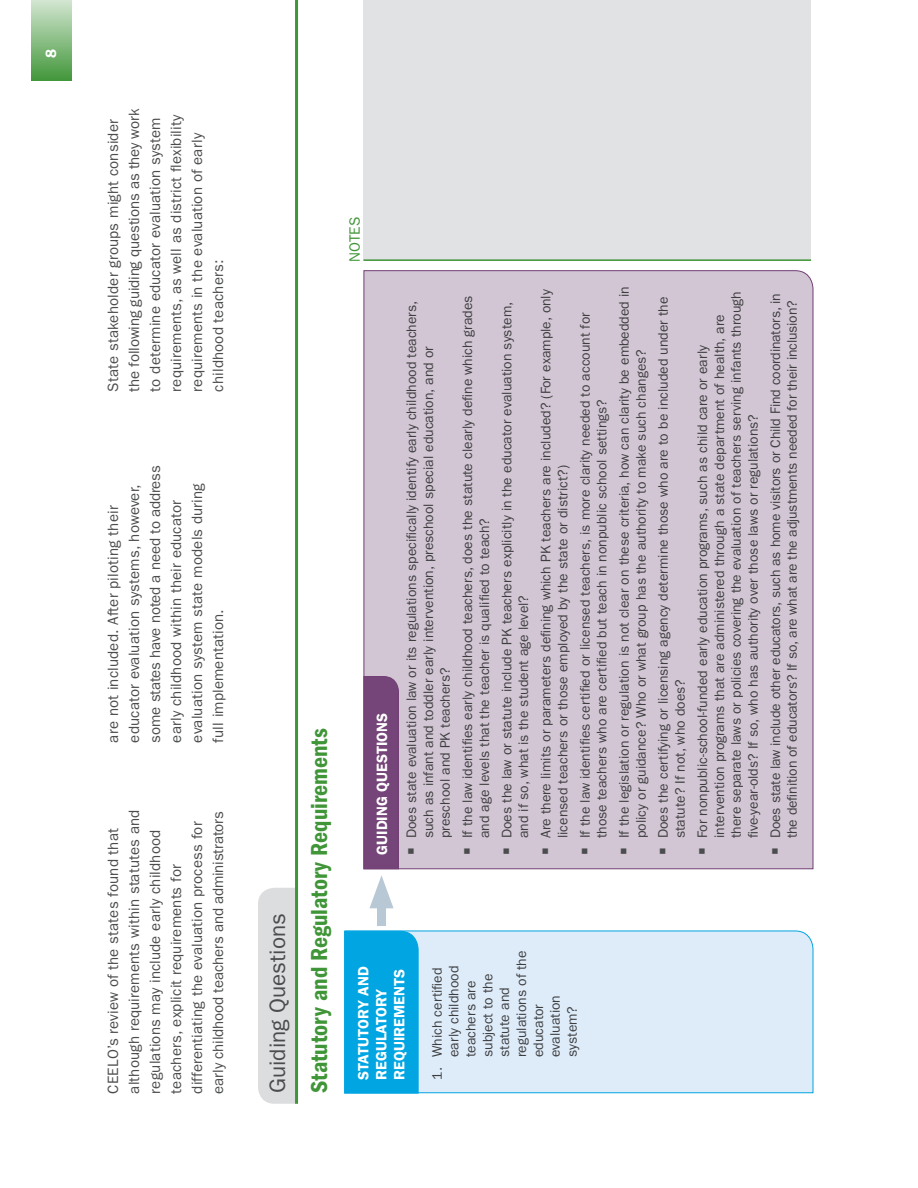
<style>
.page{position:relative;width:918px;height:1188px;background:#fff}
.page>*{position:absolute;margin:0;border:0;box-sizing:border-box;transform-origin:0 0}
.Subhead_under_GUIDIN{font:24px "ITC Franklin Gothic Std Dm Cd";color:#3f9537}
.GUIDING_QUESTIONS{font:22.5px "ITC Franklin Gothic Std";color:#4b4c4d}
.Paragraph{font:15px/21px "ITC Franklin Gothic Std";letter-spacing:.01em;color:#4b4c4d}
.Box_Titles{font:600 15px/18px "ITC Franklin Gothic Std";color:#fff}
.Box_Titles-2{font:15px "ITC Franklin Gothic Std";color:#3f9537}
.Blue_Box_Text{font:13.8px/16.8px "ITC Franklin Gothic Std";color:#3e3e3f}
.s1{color:#4b4c4d}
</style>
<div class="page">
<div style="left:31px;top:0;width:40px;height:81px;background:linear-gradient(to bottom,#d2e6d1,#42973a)"></div>
<div style="left:363px;top:270px;width:451px;height:600px;background:#d2c6d5"></div>
<div style="left:377px;top:894px;width:9px;height:32px;background:#b9c8d5"></div>
<svg style="left:363px;top:676px;width:36px;height:232px;background:#89628d"></svg>
<div style="left:364px;top:0;width:447px;height:261px;background:#e1e2e4"></div>
<hr style="left:364px;top:259px;width:447px;height:2px;background:#3f9537">
<div style="left:258px;top:888px;width:37px;height:216px;background:#dcdddf"></div>
<hr style="left:295px;top:0;width:3px;height:1104px;background:#3f9537">
<div style="left:344px;top:930px;width:470px;height:164px;background:#deecfa"></div>
<div style="left:344px;top:931px;width:75px;height:163px;background:#00a5e2"></div>
<p class="Box_Titles" style="left:42px;top:58px;width:10px;rotate:-90deg">8</p>
<p class="Paragraph" style="left:103px;top:392px;width:285px;rotate:-90deg">State stakeholder groups might consider the following guiding questions as they work to determine educator evaluation system requirements, as well as district flexibility requirements in the evaluation of early childhood teachers:</p>
<p class="Paragraph" style="left:103px;top:742px;width:279px;rotate:-90deg">are not included. After piloting their educator evaluation systems, however, some states have noted a need to address early childhood within their educator evaluation system state models during full implementation.</p>
<p class="Paragraph" style="left:103px;top:1094px;width:285px;rotate:-90deg">CEELO’s review of the states found that although requirements within statutes and regulations may include early childhood teachers, explicit requirements for differentiating the evaluation process for early childhood teachers and administrators</p>
<p class="GUIDING_QUESTIONS" style="left:265px;top:1093px;width:181px;rotate:-90deg">Guiding Questions</p>
<p class="Subhead_under_GUIDIN" style="left:306px;top:1093px;width:366px;rotate:-90deg">Statutory and Regulatory Requirements</p>
<p class="Box_Titles-2" style="left:346px;top:262px;width:46px;rotate:-90deg">NOTES</p>
<p class="Box_Titles" style="left:373px;top:855px;width:143px;rotate:-90deg">GUIDING QUESTIONS</p>
<p class="Blue_Box_Text" style="left:403px;top:838px;width:539px;text-indent:-16px;rotate:-90deg"><span class="s1">○</span> Does state evaluation law or its regulations specifically identify early childhood teachers, such as infant and toddler early intervention, preschool special education, and or preschool and PK teachers?</p>
<p class="Blue_Box_Text" style="left:459px;top:838px;width:544px;text-indent:-16px;rotate:-90deg"><span class="s1">○</span> If the law identifies early childhood teachers, does the statute clearly define which grades and age levels that the teacher is qualified to teach?</p>
<p class="Blue_Box_Text" style="left:498px;top:838px;width:538px;text-indent:-16px;rotate:-90deg"><span class="s1">○</span> Does the law or statute include PK teachers explicitly in the educator evaluation system, and if so, what is the student age level?</p>
<p class="Blue_Box_Text" style="left:538px;top:838px;width:550px;text-indent:-16px;rotate:-90deg"><span class="s1">○</span> Are there limits or parameters defining which PK teachers are included? (For example, only licensed teachers or those employed by the state or district?)</p>
<p class="Blue_Box_Text" style="left:577px;top:838px;width:527px;text-indent:-16px;rotate:-90deg"><span class="s1">○</span> If the law identifies certified or licensed teachers, is more clarity needed to account for those teachers who are certified but teach in nonpublic school settings?</p>
<p class="Blue_Box_Text" style="left:616px;top:838px;width:554px;text-indent:-16px;rotate:-90deg"><span class="s1">○</span> If the legislation or regulation is not clear on these criteria, how can clarity be embedded in policy or guidance? Who or what group has the authority to make such changes?</p>
<p class="Blue_Box_Text" style="left:655px;top:838px;width:543px;text-indent:-16px;rotate:-90deg"><span class="s1">○</span> Does the certifying or licensing agency determine those who are to be included under the statute? If not, who does?</p>
<p class="Blue_Box_Text" style="left:694px;top:838px;width:548px;text-indent:-16px;rotate:-90deg"><span class="s1">○</span> For nonpublic-school-funded early education programs, such as child care or early intervention programs that are administered through a state department of health, are there separate laws or policies covering the evaluation of teachers serving infants through five-year-olds? If so, who has authority over those laws or regulations?</p>
<p class="Blue_Box_Text" style="left:767px;top:838px;width:546px;text-indent:-16px;rotate:-90deg"><span class="s1">○</span> Does state law include other educators, such as home visitors or Child Find coordinators, in the definition of educators? If so, are what are the adjustments needed for their inclusion?</p>
<p class="Box_Titles" style="left:355px;top:1080px;width:115px;rotate:-90deg">STATUTORY AND<br>REGULATORY<br>REQUIREMENTS</p>
<p class="Blue_Box_Text" style="left:429px;top:1057px;width:108px;text-indent:-22px;rotate:-90deg">1. Which certified early childhood teachers are subject to the statute and regulations of the educator evaluation system?</p>
</div>
